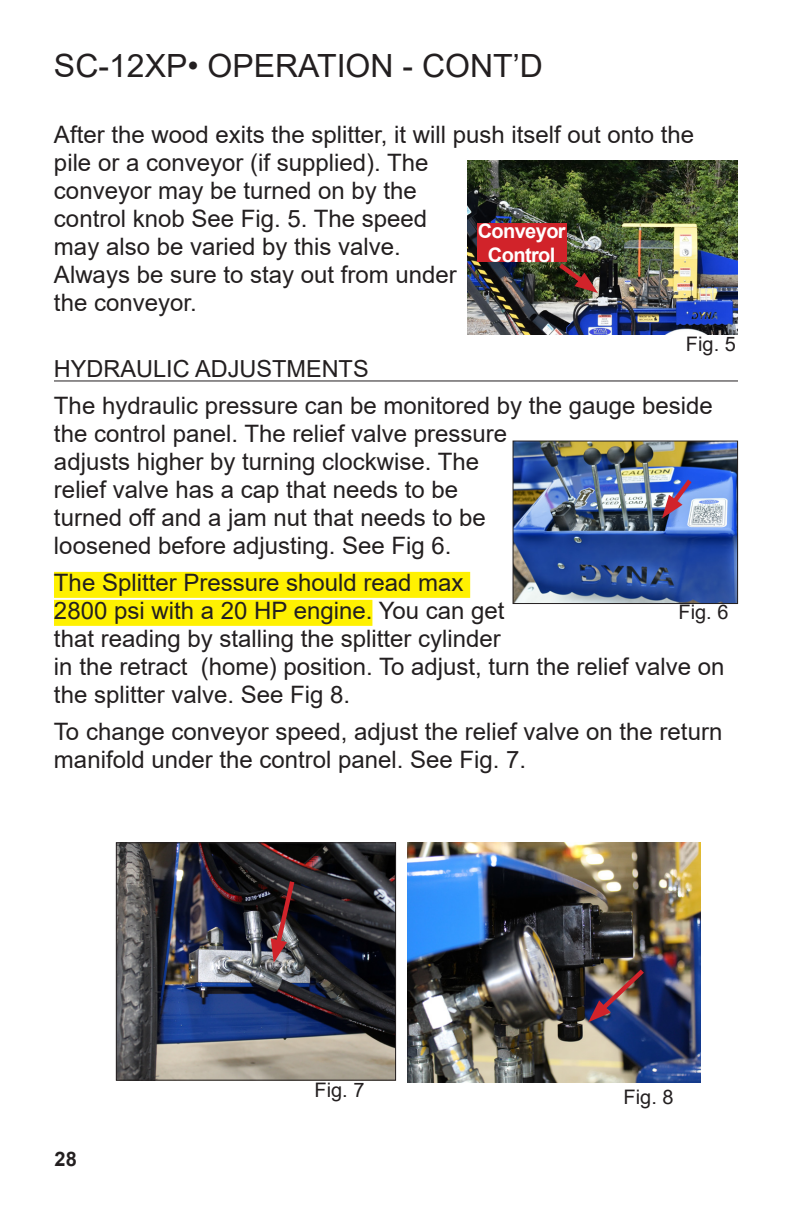
<style>
.page{position:relative;width:792px;height:1224px;background:#fff}
.page>*{position:absolute;margin:0;border:0;box-sizing:border-box;transform-origin:0 0}
.t1{font:32px "Arial";color:#231f20}
.t2{font:24px/28px "Arial";color:#231f20}
.subhead_underline{font:23.6px "Arial";color:#231f20}
.t3{font:20px "Arial";color:#231f20}
.t4{font:700 20px/24px "Arial";letter-spacing:-.03em;color:#fff;text-align:center}
.t5{font:700 20px "Arial";color:#231f20}
</style>
<div class="page">
<hr style="left:54px;top:380px;width:684px;height:1px;background:#231f20">
<div style="left:54px;top:572px;width:416px;height:26px;background:#fff101"></div>
<div style="left:54px;top:600px;width:318px;height:26px;background:#fff101"></div>
<img style="left:515px;top:443px;width:221px;height:159px">
<div style="left:513px;top:441px;width:225px;height:163px;border:1px solid #231f20"></div>
<img style="left:118px;top:844px;width:276px;height:235px">
<div style="left:116px;top:842px;width:280px;height:239px;border:1px solid #231f20"></div>
<img style="left:468px;top:160px;width:270px;height:174px">
<svg style="left:554px;top:259px;width:44px;height:34px"></svg>
<div style="left:477px;top:223px;width:89px;height:39px;background:#d1232a"></div>
<svg style="left:655px;top:475px;width:82px;height:43px"></svg>
<svg style="left:271px;top:876px;width:27px;height:87px"></svg>
<img style="left:408px;top:842px;width:293px;height:241px">
<img style="left:588px;top:965px;width:61px;height:57px">
<p class="t1" style="left:54px;top:44px;width:490px">SC-12XP• OPERATION - CONT’D</p>
<p class="t2" style="left:54px;top:121px;width:642px">After the wood exits the splitter, it will push itself out onto the pile or a conveyor (if supplied). The<br>conveyor may be turned on by the<br>control knob See Fig. 5. The speed<br>may also be varied by this valve.<br>Always be sure to stay out from under<br>the conveyor.</p>
<p class="t4" style="left:478px;top:219px;width:90px">Conveyor<br>Control</p>
<p class="t3" style="left:686px;top:330px;width:52px">Fig. 5</p>
<p class="subhead_underline" style="left:54px;top:352px;width:316px">HYDRAULIC ADJUSTMENTS</p>
<p class="t2" style="left:54px;top:391px;width:660px">The hydraulic pressure can be monitored by the gauge beside the control panel. The relief valve pressure<br>adjusts higher by turning clockwise. The<br>relief valve has a cap that needs to be<br>turned off and a jam nut that needs to be<br>loosened before adjusting. See Fig 6.</p>
<p class="t2" style="left:54px;top:568px;width:672px">The Splitter Pressure should read max<br>2800 psi with a 20 HP engine. You can get<br>that reading by stalling the splitter cylinder<br>in the retract (home) position. To adjust, turn the relief valve on the splitter valve. See Fig 8.</p>
<p class="t2" style="left:54px;top:717px;width:670px">To change conveyor speed, adjust the relief valve on the return manifold under the control panel. See Fig. 7.</p>
<p class="t3" style="left:678px;top:598px;width:52px">Fig. 6</p>
<p class="t5" style="left:55px;top:1145px;width:24px">28</p>
<p class="t3" style="left:315px;top:1076px;width:52px">Fig. 7</p>
<p class="t3" style="left:624px;top:1083px;width:52px">Fig. 8</p>
</div>
